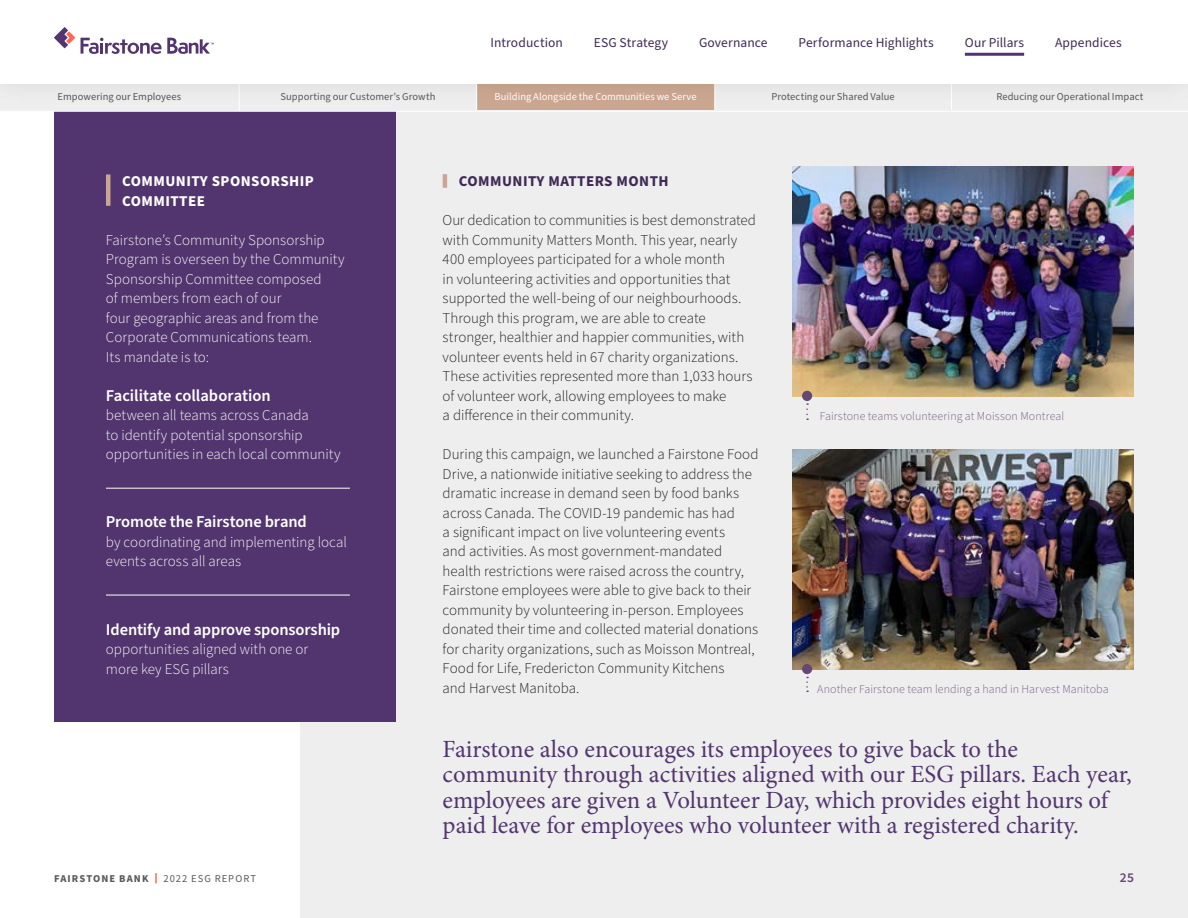
<style>
.page{position:relative;width:1188px;height:918px;background:#fff}
.page>*{position:absolute;margin:0;border:0;box-sizing:border-box;transform-origin:0 0}
.t1{font:24.75px/25.5px "Minion Pro";color:#52356e}
.t2{font:600 16.5px "Source Sans Pro";letter-spacing:-.005em;color:#fff}
.t3{font:300 15px/19.5px "Source Sans Pro";color:#1a1a1a}
.t4{font:300 15px/19.5px "Source Sans Pro";color:#fff}
.t5{font:700 15px/19.5px "Source Sans Pro";letter-spacing:.03em;color:#fff}
.t6{font:700 15px "Source Sans Pro";letter-spacing:.03em;color:#3f2a56}
.t7{font:13.5px "Source Sans Pro";letter-spacing:.005em;color:#3f2a56}
.t8{font:600 13.5px "Source Sans Pro";color:#654675}
.t9{font:300 12px "Source Sans Pro";letter-spacing:.005em;color:#755982}
.t10{font:10.5px "Source Sans Pro";letter-spacing:.005em;color:#58595b}
.t11{font:10.5px "Source Sans Pro";letter-spacing:.005em;color:#fff}
.t12{font:700 10.5px "Source Sans Pro";letter-spacing:.1em;color:#58595b}
.t13{font:10.5px "Source Sans Pro";letter-spacing:.1em;color:#58595b}
</style>
<div class="page">
<div style="left:0;top:79px;width:239px;height:32px;background:#eeeeef"></div>
<div style="left:715px;top:79px;width:236px;height:32px;background:#eeeeef"></div>
<div style="left:952px;top:79px;width:236px;height:32px;background:#eeeeef"></div>
<div style="left:239px;top:79px;width:237px;height:32px;background:#eeeeef"></div>
<div style="left:477px;top:79px;width:237px;height:32px;background:#cba791"></div>
<div style="left:300px;top:111px;width:888px;height:807px;background:#eeeeef"></div>
<div style="left:54px;top:112px;width:342px;height:610px;background:#52356e"></div>
<hr style="left:106px;top:174px;width:4px;height:32px;background:#cba791">
<hr style="left:106px;top:488px;width:244px;height:1px;background:#fff">
<hr style="left:106px;top:595px;width:244px;height:1px;background:#fff">
<hr style="left:443px;top:174px;width:4px;height:14px;background:#cba791">
<img style="left:792px;top:166px;width:342px;height:230px">
<img style="left:792px;top:449px;width:342px;height:220px">
<svg style="left:806px;top:677px;width:2px;height:15px"></svg>
<svg style="left:806px;top:403px;width:2px;height:17px"></svg>
<div style="left:802px;top:664px;width:10px;height:10px;background:#654675;border-radius:50%"></div>
<div style="left:802px;top:391px;width:10px;height:10px;background:#654675;border-radius:50%"></div>
<svg style="left:155px;top:873px;width:2px;height:10px"></svg>
<div style="left:0;top:0;width:1188px;height:106px;background:#000;opacity:.15"></div>
<div style="left:0;top:0;width:1188px;height:83px;background:#fff"></div>
<svg style="left:54px;top:27px;width:21px;height:21px"></svg>
<svg style="left:81px;top:38px;width:133px;height:16px"></svg>
<hr style="left:965px;top:53px;width:59px;height:3px;background:#52356e">
<hr style="left:0;top:111px;width:1188px;height:1px;background:#fff">
<p class="t7" style="left:491px;top:33px;width:74px">Introduction</p>
<p class="t7" style="left:594px;top:33px;width:76px">ESG Strategy</p>
<p class="t7" style="left:699px;top:33px;width:70px">Governance</p>
<p class="t7" style="left:799px;top:33px;width:137px">Performance Highlights</p>
<p class="t7" style="left:965px;top:33px;width:61px">Our Pillars</p>
<p class="t7" style="left:1055px;top:33px;width:68px">Appendices</p>
<p class="t10" style="left:58px;top:90px;width:125px">Empowering our Employees</p>
<p class="t10" style="left:280px;top:90px;width:156px">Supporting our Customer’s Growth</p>
<p class="t11" style="left:495px;top:90px;width:204px">Building Alongside the Communities we Serve</p>
<p class="t10" style="left:771px;top:90px;width:125px">Protecting our Shared Value</p>
<p class="t10" style="left:996px;top:90px;width:148px">Reducing our Operational Impact</p>
<p class="t5" style="left:122px;top:172px;width:193px">COMMUNITY SPONSORSHIP<br>COMMITTEE</p>
<p class="t4" style="left:106px;top:230px;width:240px">Fairstone’s Community Sponsorship<br>Program is overseen by the Community<br>Sponsorship Committee composed<br>of members from each of our<br>four geographic areas and from the<br>Corporate Communications team.<br>Its mandate is to:</p>
<p class="t2" style="left:106px;top:384px;width:166px">Facilitate collaboration</p>
<p class="t4" style="left:106px;top:406px;width:236px">between all teams across Canada<br>to identify potential sponsorship opportunities in each local community</p>
<p class="t2" style="left:106px;top:511px;width:202px">Promote the Fairstone brand</p>
<p class="t4" style="left:106px;top:533px;width:242px">by coordinating and implementing local events across all areas</p>
<p class="t2" style="left:106px;top:618px;width:236px">Identify and approve sponsorship</p>
<p class="t4" style="left:106px;top:640px;width:204px">opportunities aligned with one or more key ESG pillars</p>
<p class="t6" style="left:459px;top:171px;width:211px">COMMUNITY MATTERS MONTH</p>
<p class="t3" style="left:443px;top:211px;width:315px">Our dedication to communities is best demonstrated with Community Matters Month. This year, nearly 400 employees participated for a whole month<br>in volunteering activities and opportunities that supported the well-being of our neighbourhoods.<br>Through this program, we are able to create stronger, healthier and happier communities, with volunteer events held in 67 charity organizations.<br>These activities represented more than 1,033 hours of volunteer work, allowing employees to make<br>a difference in their community.</p>
<p class="t3" style="left:443px;top:445px;width:317px">During this campaign, we launched a Fairstone Food Drive, a nationwide initiative seeking to address the dramatic increase in demand seen by food banks across Canada. The COVID-19 pandemic has had<br>a significant impact on live volunteering events<br>and activities. As most government-mandated health restrictions were raised across the country, Fairstone employees were able to give back to their community by volunteering in-person. Employees donated their time and collected material donations for charity organizations, such as Moisson Montreal, Food for Life, Fredericton Community Kitchens<br>and Harvest Manitoba.</p>
<p class="t9" style="left:820px;top:408px;width:246px">Fairstone teams volunteering at Moisson Montreal</p>
<p class="t9" style="left:817px;top:681px;width:293px">Another Fairstone team lending a hand in Harvest Manitoba</p>
<p class="t1" style="left:443px;top:736px;width:691px">Fairstone also encourages its employees to give back to the community through activities aligned with our ESG pillars. Each year, employees are given a Volunteer Day, which provides eight hours of paid leave for employees who volunteer with a registered charity.</p>
<p class="t12" style="left:54px;top:871px;width:96px">FAIRSTONE BANK</p>
<p class="t13" style="left:163px;top:871px;width:94px">2022 ESG REPORT</p>
<p class="t8" style="left:1120px;top:868px;width:16px">25</p>
</div>
